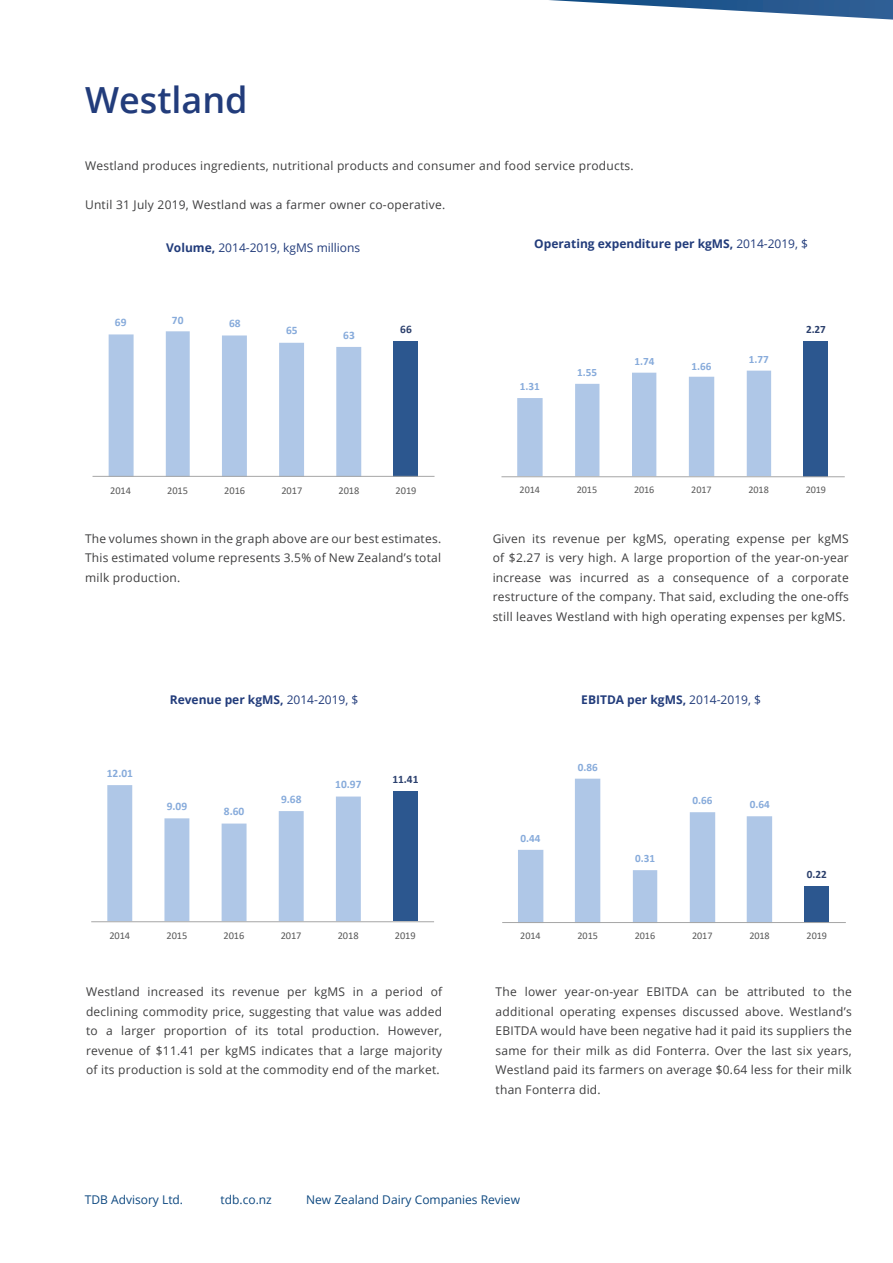
<style>
.page{position:relative;width:893px;height:1263px;background:#fff}
.page>*{position:absolute;margin:0;border:0;box-sizing:border-box;transform-origin:0 0}
.t1{font:600 36px "Open Sans";color:#223c7b}
.t2{font:12px/19.5px "Open Sans";letter-spacing:.02em;color:#3e3e3f;text-align:justify}
.t3{font:700 12px "Open Sans";color:#223c7b}
.t4{font:12px "Open Sans";color:#0d4880}
.t5{font:12px "Open Sans";color:#223c7b}
.t6{font:700 11.4px "Calibri";color:#87abdb}
.t7{font:700 11.4px "Calibri";color:#2a3f6d}
.t8{font:700 11.4px "Calibri";color:#2b3f6c}
.t9{font:700 11.25px "Calibri";color:#87abdb}
.t10{font:700 11.25px "Calibri";color:#2b3f6c}
.t11{font:700 11.1px "Calibri";color:#87abdb}
.t12{font:700 11.1px "Calibri";color:#2b3f6c}
.t13{font:10.35px "Calibri";letter-spacing:-.005em;color:#595959}
.t14{font:10.2px "Calibri";letter-spacing:-.005em;color:#595959}
.s1{font-weight:700}
.s2{font-weight:400}
</style>
<div class="page">
<svg style="left:549px;top:0;width:344px;height:20px"></svg>
<div style="left:393px;top:342px;width:25px;height:135px;background:#2c578f"></div>
<svg style="left:109px;top:331px;width:252px;height:145px"></svg>
<hr style="left:93px;top:476px;width:342px;height:1px;background:#a6a6a6">
<div style="left:393px;top:791px;width:25px;height:130px;background:#2c578f"></div>
<svg style="left:107px;top:785px;width:254px;height:136px"></svg>
<hr style="left:91px;top:921px;width:343px;height:1px;background:#a6a6a6">
<div style="left:804px;top:341px;width:24px;height:135px;background:#2c578f"></div>
<svg style="left:517px;top:371px;width:254px;height:105px"></svg>
<hr style="left:501px;top:476px;width:344px;height:1px;background:#a6a6a6">
<div style="left:805px;top:886px;width:24px;height:37px;background:#2c578f"></div>
<svg style="left:518px;top:779px;width:254px;height:143px"></svg>
<hr style="left:502px;top:922px;width:344px;height:1px;background:#a6a6a6">
<p class="t1" style="left:85px;top:75px;width:164px">Westland</p>
<p class="t2" style="left:85px;top:155px;width:550px">Westland produces ingredients, nutritional products and consumer and food service products.</p>
<p class="t2" style="left:85px;top:194px;width:362px">Until 31 July 2019, Westland was a farmer owner co-operative.</p>
<p class="t5" style="left:166px;top:239px;width:196px"><span class="s1">Volume,</span> 2014-2019, kgMS millions</p>
<p class="t6" style="left:115px;top:314px;width:13px">69</p>
<p class="t6" style="left:172px;top:312px;width:13px">70</p>
<p class="t6" style="left:229px;top:315px;width:13px">68</p>
<p class="t6" style="left:286px;top:323px;width:13px">65</p>
<p class="t6" style="left:343px;top:327px;width:13px">63</p>
<p class="t8" style="left:400px;top:322px;width:13px">66</p>
<p class="t13" style="left:110px;top:483px;width:22px">2014</p>
<p class="t13" style="left:167px;top:483px;width:22px">2015</p>
<p class="t13" style="left:224px;top:483px;width:22px">2016</p>
<p class="t13" style="left:281px;top:483px;width:22px">2017</p>
<p class="t13" style="left:338px;top:483px;width:22px">2018</p>
<p class="t13" style="left:396px;top:483px;width:22px">2019</p>
<p class="t2" style="left:85px;top:528px;width:358px">The volumes shown in the graph above are our best estimates.<br>This estimated volume represents 3.5% of New Zealand’s total milk production.</p>
<p class="t6" style="left:107px;top:765px;width:28px">12.01</p>
<p class="t3" style="left:170px;top:691px;width:190px">Revenue per kgMS, <span class="s2">2014-2019, $</span></p>
<p class="t6" style="left:167px;top:798px;width:22px">9.09</p>
<p class="t6" style="left:224px;top:803px;width:22px">8.60</p>
<p class="t6" style="left:281px;top:791px;width:22px">9.68</p>
<p class="t6" style="left:335px;top:776px;width:28px">10.97</p>
<p class="t7" style="left:392px;top:771px;width:28px">11.41</p>
<p class="t13" style="left:109px;top:928px;width:22px">2014</p>
<p class="t13" style="left:166px;top:928px;width:22px">2015</p>
<p class="t13" style="left:224px;top:928px;width:22px">2016</p>
<p class="t13" style="left:281px;top:928px;width:22px">2017</p>
<p class="t13" style="left:338px;top:928px;width:22px">2018</p>
<p class="t13" style="left:395px;top:928px;width:22px">2019</p>
<p class="t2" style="left:86px;top:982px;width:358px">Westland increased its revenue per kgMS in a period of declining commodity price, suggesting that value was added to a larger proportion of its total production. However, revenue of $11.41 per kgMS indicates that a large majority of its production is sold at the commodity end of the market.</p>
<p class="t3" style="left:534px;top:235px;width:275px">Operating expenditure per kgMS, <span class="s2">2014-2019, $</span></p>
<p class="t11" style="left:520px;top:378px;width:21px">1.31</p>
<p class="t11" style="left:577px;top:364px;width:21px">1.55</p>
<p class="t11" style="left:634px;top:353px;width:21px">1.74</p>
<p class="t11" style="left:692px;top:358px;width:21px">1.66</p>
<p class="t11" style="left:749px;top:351px;width:21px">1.77</p>
<p class="t12" style="left:806px;top:321px;width:21px">2.27</p>
<p class="t14" style="left:520px;top:482px;width:22px">2014</p>
<p class="t14" style="left:577px;top:482px;width:22px">2015</p>
<p class="t14" style="left:634px;top:482px;width:22px">2016</p>
<p class="t14" style="left:691px;top:482px;width:22px">2017</p>
<p class="t14" style="left:748px;top:482px;width:22px">2018</p>
<p class="t14" style="left:806px;top:482px;width:22px">2019</p>
<p class="t2" style="left:493px;top:528px;width:358px">Given its revenue per kgMS, operating expense per kgMS of $2.27 is very high. A large proportion of the year-on-year increase was incurred as a consequence of a corporate restructure of the company. That said, excluding the one-offs still leaves Westland with high operating expenses per kgMS.</p>
<p class="t3" style="left:581px;top:691px;width:181px">EBITDA per kgMS, <span class="s2">2014-2019, $</span></p>
<p class="t9" style="left:521px;top:830px;width:22px">0.44</p>
<p class="t9" style="left:578px;top:759px;width:22px">0.86</p>
<p class="t9" style="left:635px;top:850px;width:22px">0.31</p>
<p class="t9" style="left:692px;top:792px;width:22px">0.66</p>
<p class="t9" style="left:750px;top:796px;width:22px">0.64</p>
<p class="t10" style="left:807px;top:867px;width:22px">0.22</p>
<p class="t14" style="left:520px;top:929px;width:22px">2014</p>
<p class="t14" style="left:577px;top:929px;width:22px">2015</p>
<p class="t14" style="left:635px;top:929px;width:22px">2016</p>
<p class="t14" style="left:692px;top:929px;width:22px">2017</p>
<p class="t14" style="left:749px;top:929px;width:22px">2018</p>
<p class="t14" style="left:807px;top:929px;width:22px">2019</p>
<p class="t2" style="left:496px;top:982px;width:358px">The lower year-on-year EBITDA can be attributed to the additional operating expenses discussed above. Westland’s EBITDA would have been negative had it paid its suppliers the same for their milk as did Fonterra. Over the last six years, Westland paid its farmers on average $0.64 less for their milk than Fonterra did.</p>
<p class="t4" style="left:85px;top:1191px;width:100px">TDB Advisory Ltd.</p>
<p class="t4" style="left:221px;top:1191px;width:53px">tdb.co.nz</p>
<p class="t4" style="left:306px;top:1191px;width:215px">New Zealand Dairy Companies Review</p>
</div>
